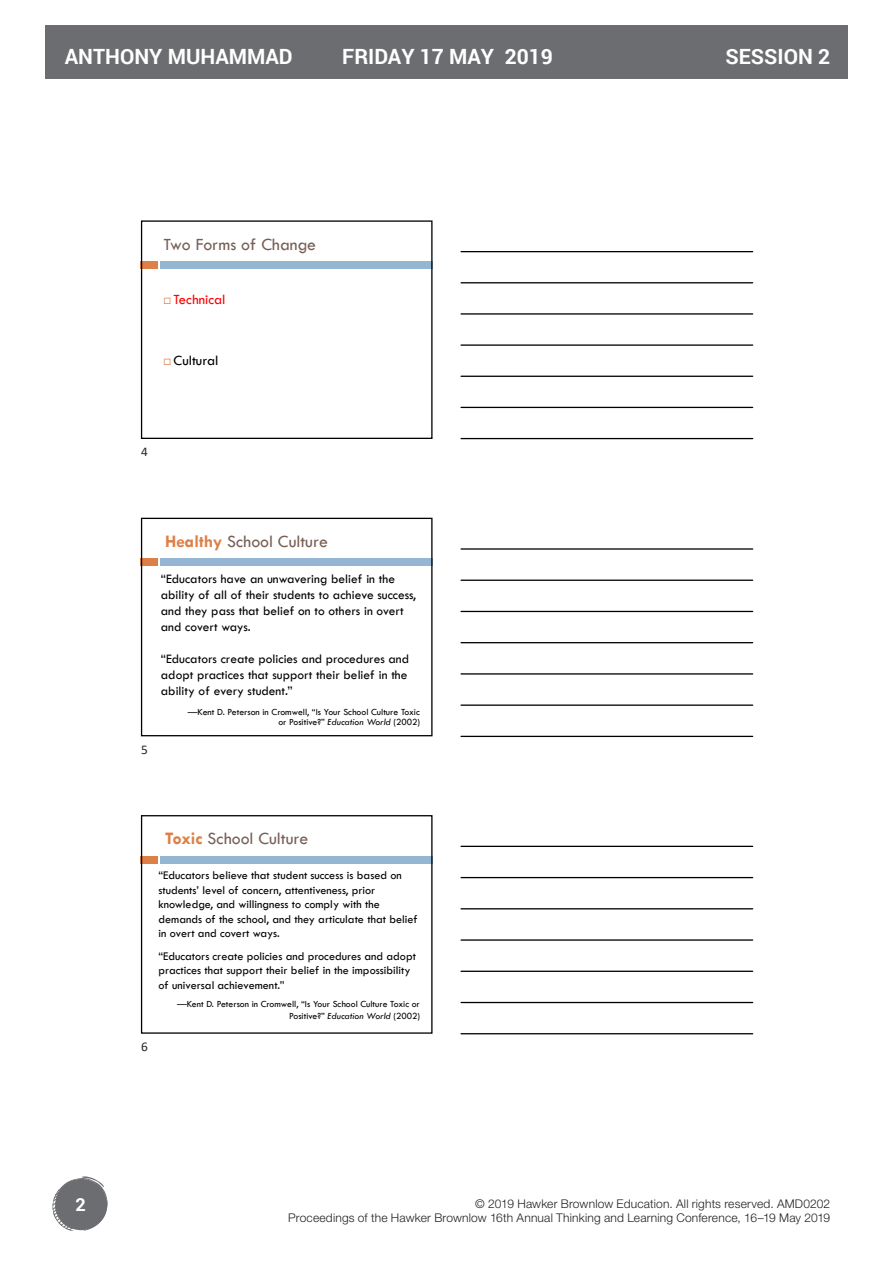
<style>
.page{position:relative;width:893px;height:1263px;background:#fff}
.page>*{position:absolute;margin:0;border:0;box-sizing:border-box;transform-origin:0 0}
.t1{font:700 21px "Roboto";color:#fff}
.t2{font:700 18px "Roboto";color:#fff}
.t3{font:17.85px "Tw Cen";color:#775f55}
.t4{font:14.55px "Tw Cen";color:#f00}
.t5{font:14.55px "Tw Cen";color:#000}
.t6{font:13.35px/16px "Tw Cen";color:#000}
.t7{font:13.35px "Calibri";color:#262626}
.t8{font:12.15px/14.5px "Tw Cen";color:#000}
.t9{font:300 12px/14.4px "Helvetica Neue LT Std";letter-spacing:.015em;color:#231f20;text-align:right}
.t10{font:9.75px/9.3px "Tw Cen";color:#000;text-align:right}
.s1{color:#dd8047}
.s2{font-weight:700;color:#dd8047}
.s3{font-style:italic}
</style>
<div class="page">
<div style="left:141px;top:261px;width:17px;height:8px;background:#dd8047"></div>
<div style="left:160px;top:261px;width:273px;height:8px;background:#94b6d2"></div>
<div style="left:141px;top:220px;width:292px;height:219px;border:1px solid #000"></div>
<svg style="left:143px;top:558px;width:288px;height:1px"></svg>
<div style="left:141px;top:559px;width:17px;height:7px;background:#dd8047"></div>
<div style="left:160px;top:559px;width:273px;height:7px;background:#94b6d2"></div>
<div style="left:141px;top:518px;width:292px;height:218px;border:1px solid #000"></div>
<svg style="left:143px;top:863px;width:288px;height:1px"></svg>
<div style="left:141px;top:856px;width:17px;height:7px;background:#dd8047"></div>
<div style="left:160px;top:856px;width:273px;height:7px;background:#94b6d2"></div>
<div style="left:141px;top:815px;width:292px;height:219px;border:1px solid #000"></div>
<hr style="left:461px;top:251px;width:292px;height:1px;background:#000">
<hr style="left:461px;top:282px;width:292px;height:1px;background:#000">
<hr style="left:461px;top:313px;width:292px;height:2px;background:#000">
<hr style="left:461px;top:344px;width:292px;height:2px;background:#000">
<hr style="left:461px;top:376px;width:292px;height:1px;background:#000">
<hr style="left:461px;top:407px;width:292px;height:1px;background:#000">
<hr style="left:461px;top:438px;width:292px;height:1px;background:#000">
<hr style="left:461px;top:548px;width:292px;height:2px;background:#000">
<hr style="left:461px;top:580px;width:292px;height:1px;background:#000">
<hr style="left:461px;top:611px;width:292px;height:1px;background:#000">
<hr style="left:461px;top:642px;width:292px;height:1px;background:#000">
<hr style="left:461px;top:673px;width:292px;height:1px;background:#000">
<hr style="left:461px;top:704px;width:292px;height:2px;background:#000">
<hr style="left:461px;top:736px;width:292px;height:1px;background:#000">
<hr style="left:461px;top:846px;width:292px;height:1px;background:#000">
<hr style="left:461px;top:877px;width:292px;height:1px;background:#000">
<hr style="left:461px;top:908px;width:292px;height:1px;background:#000">
<hr style="left:461px;top:939px;width:292px;height:2px;background:#000">
<hr style="left:461px;top:971px;width:292px;height:1px;background:#000">
<hr style="left:461px;top:1002px;width:292px;height:1px;background:#000">
<hr style="left:461px;top:1033px;width:292px;height:1px;background:#000">
<div style="left:45px;top:25px;width:803px;height:54px;background:#6c6d70"></div>
<svg style="left:52px;top:1176px;width:56px;height:55px"></svg>
<div style="left:55px;top:1179px;width:52px;height:51px;background:#6c6d70;border-radius:50%"></div>
<h1 class="t1" style="left:65px;top:41px;width:229px">ANTHONY MUHAMMAD</h1>
<h1 class="t1" style="left:342px;top:41px;width:212px">FRIDAY 17 MAY 2019</h1>
<h1 class="t1" style="left:726px;top:41px;width:106px">SESSION 2</h1>
<h3 class="t3" style="left:163px;top:233px;width:154px">Two Forms of Change</h3>
<p class="t4" style="left:163px;top:290px;width:63px"><span class="s1">◻</span> Technical</p>
<p class="t5" style="left:163px;top:351px;width:56px"><span class="s1">◻</span> Cultural</p>
<h3 class="t3" style="left:165px;top:530px;width:164px"><span class="s2">Healthy</span> School Culture</h3>
<p class="t6" style="left:161px;top:570px;width:257px">“Educators have an unwavering belief in the ability of all of their students to achieve success, and they pass that belief on to others in overt and covert ways.</p>
<p class="t6" style="left:161px;top:651px;width:250px">“Educators create policies and procedures and adopt practices that support their belief in the ability of every student.”</p>
<p class="t10" style="left:188px;top:707px;width:234px">—Kent D. Peterson in Cromwell, “Is Your School Culture Toxic or Positive?” <span class="s3">Education World</span> (2002)</p>
<p class="t7" style="left:141px;top:1037px;width:8px">6</p>
<h3 class="t3" style="left:165px;top:828px;width:145px"><span class="s2">Toxic</span> School Culture</h3>
<p class="t8" style="left:158px;top:868px;width:261px">“Educators believe that student success is based on students’ level of concern, attentiveness, prior knowledge, and willingness to comply with the demands of the school, and they articulate that belief in overt and covert ways.</p>
<p class="t8" style="left:158px;top:948px;width:259px">“Educators create policies and procedures and adopt practices that support their belief in the impossibility of universal achievement.”</p>
<p class="t10" style="left:177px;top:998px;width:245px;line-height:11.7px">—Kent D. Peterson in Cromwell, “Is Your School Culture Toxic or<br>Positive?” <span class="s3">Education World</span> (2002)</p>
<h2 class="t2" style="left:76px;top:1192px;width:12px">2</h2>
<p class="t9" style="left:288px;top:1196px;width:543px">© 2019 Hawker Brownlow Education. All rights reserved. AMD0202<br>Proceedings of the Hawker Brownlow 16th Annual Thinking and Learning Conference, 16–19 May 2019</p>
</div>
